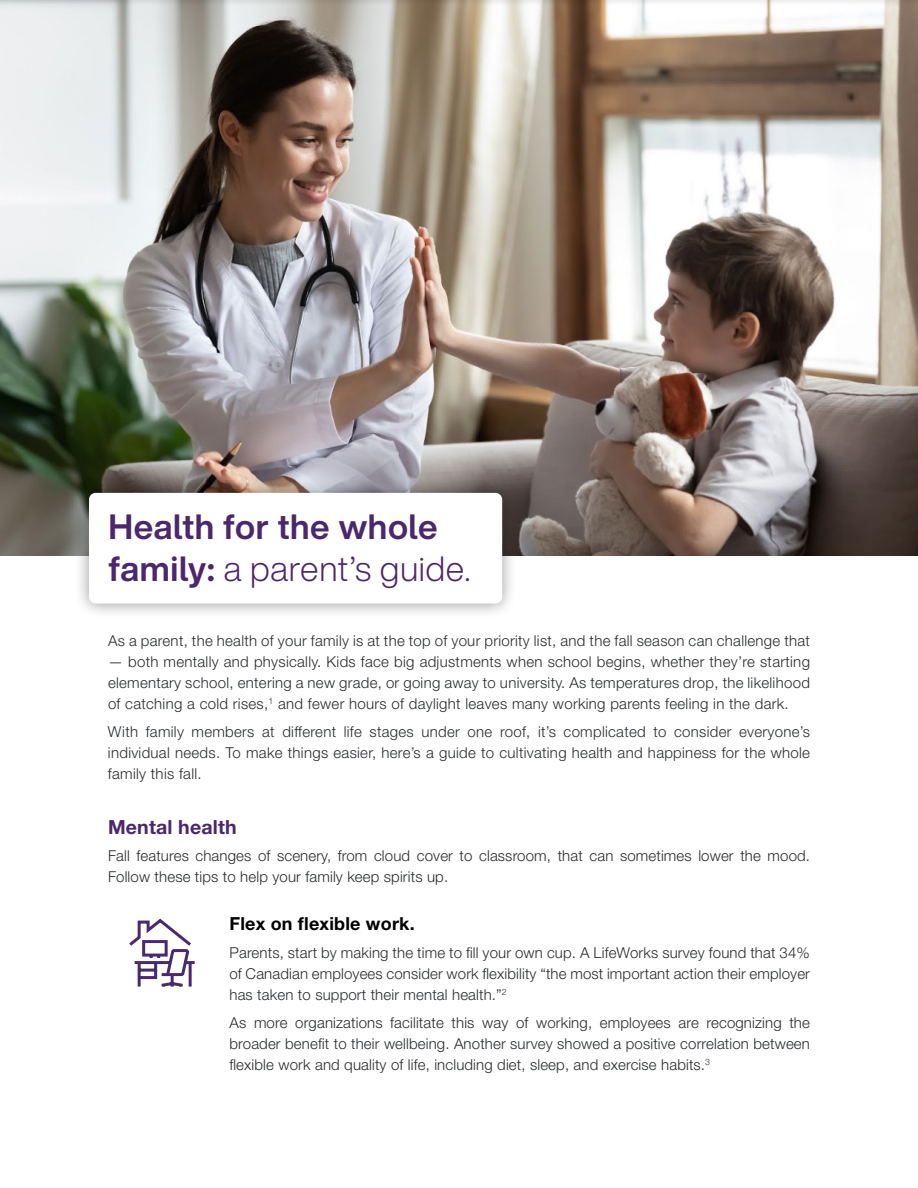
<style>
.page{position:relative;width:918px;height:1188px;background:#fff}
.page>*{position:absolute;margin:0;border:0;box-sizing:border-box;transform-origin:0 0}
.t1{font:700 34.5px/41.4px "Helvetica Now Display";letter-spacing:.015em;color:#4b286c}
.t2{font:700 19.5px "Helvetica Neue LT Std";letter-spacing:.01em;color:#4b286c}
.t3{font:700 18px "Helvetica Neue LT Std";letter-spacing:.01em;color:#000}
.t4{font:300 15px/21px "Helvetica Neue LT Std";letter-spacing:.01em;color:#2a2c2e;text-align:justify}
.s1{font-weight:300}
</style>
<div class="page">
<img style="left:0;top:0;width:918px;height:556px">
<div style="left:74px;top:478px;width:443px;height:141px;background:#000;opacity:.4"></div>
<div style="left:89px;top:493px;width:413px;height:111px;background:#fff;border-radius:7px"></div>
<svg style="left:129px;top:918px;width:66px;height:69px"></svg>
<h1 class="t1" style="left:108px;top:506px;width:364px">Health for the whole family: <span class="s1">a parent’s guide.</span></h1>
<p class="t4" style="left:108px;top:630px;width:704px">As a parent, the health of your family is at the top of your priority list, and the fall season can challenge that</p>
<p class="t4" style="left:108px;top:651px;width:704px">— both mentally and physically. Kids face big adjustments when school begins, whether they’re starting elementary school, entering a new grade, or going away to university. As temperatures drop, the likelihood of catching a cold rises,<sup>1</sup> and fewer hours of daylight leaves many working parents feeling in the dark.</p>
<p class="t4" style="left:108px;top:721px;width:704px">With family members at different life stages under one roof, it’s complicated to consider everyone’s individual needs. To make things easier, here’s a guide to cultivating health and happiness for the whole family this fall.</p>
<h2 class="t2" style="left:108px;top:815px;width:130px">Mental health</h2>
<p class="t4" style="left:108px;top:845px;width:704px">Fall features changes of scenery, from cloud cover to classroom, that can sometimes lower the mood.<br>Follow these tips to help your family keep spirits up.</p>
<p class="t3" style="left:230px;top:913px;width:187px">Flex on flexible work.</p>
<p class="t4" style="left:230px;top:942px;width:582px">Parents, start by making the time to fill your own cup. A LifeWorks survey found that 34% of Canadian employees consider work flexibility “the most important action their employer has taken to support their mental health.”<sup>2</sup></p>
<p class="t4" style="left:229px;top:1012px;width:582px">As more organizations facilitate this way of working, employees are recognizing the broader benefit to their wellbeing. Another survey showed a positive correlation between flexible work and quality of life, including diet, sleep, and exercise habits.<sup>3</sup></p>
</div>
